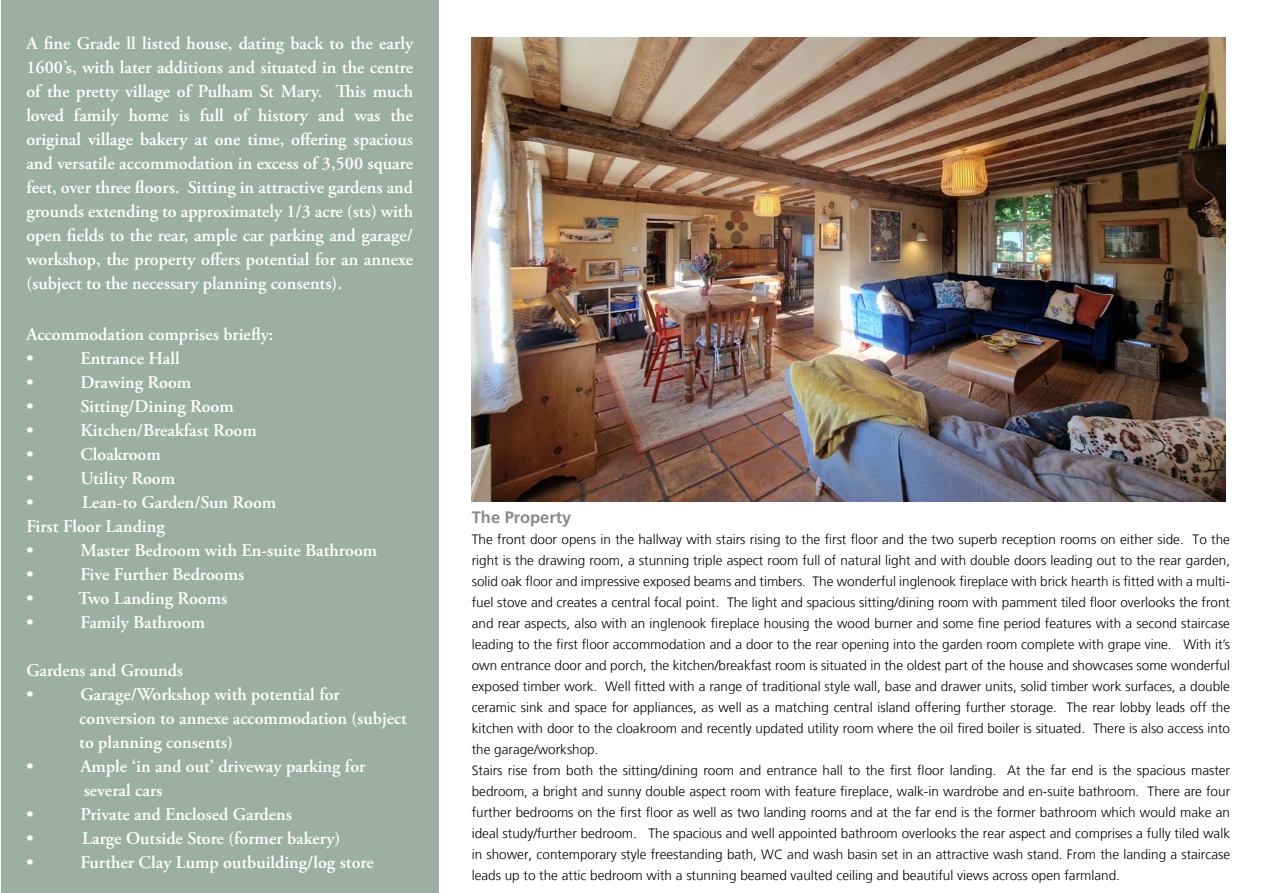
<style>
.page{position:relative;width:1263px;height:893px;background:#fff}
.page>*{position:absolute;margin:0;border:0;box-sizing:border-box;transform-origin:0 0}
.t1{font:600 18px/24px "Adobe Garamond Pro";color:#fff;text-align:justify}
.t2{font:700 16.5px "Frutiger LT Std";color:#8a8a8a}
.t3{font:300 13.5px/21px "Frutiger LT";color:#000;text-align:justify}
</style>
<div class="page">
<img style="left:471px;top:38px;width:754px;height:463px">
<div style="left:2px;top:0;width:437px;height:893px;background:#9cafa3"></div>
<p class="t1" style="left:26px;top:32px;width:388px">A fine Grade ll listed house, dating back to the early 1600’s, with later additions and situated in the centre of the pretty village of Pulham St Mary. This much loved family home is full of history and was the original village bakery at one time, offering spacious and versatile accommodation in excess of 3,500 square feet, over three floors. Sitting in attractive gardens and grounds extending to approximately 1/3 acre (sts) with open fields to the rear, ample car parking and garage/ workshop, the property offers potential for an annexe (subject to the necessary planning consents).</p>
<p class="t1" style="left:26px;top:323px;width:248px">Accommodation comprises briefly:</p>
<p class="t1" style="left:26px;top:347px;width:9px">•</p>
<p class="t1" style="left:80px;top:347px;width:101px">Entrance Hall</p>
<p class="t1" style="left:26px;top:371px;width:9px">•</p>
<p class="t1" style="left:80px;top:371px;width:112px">Drawing Room</p>
<p class="t1" style="left:26px;top:395px;width:9px">•</p>
<p class="t1" style="left:80px;top:395px;width:155px">Sitting/Dining Room</p>
<p class="t1" style="left:26px;top:419px;width:9px">•</p>
<p class="t1" style="left:80px;top:419px;width:178px">Kitchen/Breakfast Room</p>
<p class="t1" style="left:26px;top:443px;width:9px">•</p>
<p class="t1" style="left:80px;top:443px;width:82px">Cloakroom</p>
<p class="t1" style="left:26px;top:467px;width:9px">•</p>
<p class="t1" style="left:80px;top:467px;width:96px">Utility Room</p>
<p class="t1" style="left:26px;top:491px;width:9px">•</p>
<p class="t1" style="left:82px;top:491px;width:196px">Lean-to Garden/Sun Room</p>
<p class="t1" style="left:26px;top:515px;width:140px">First Floor Landing</p>
<p class="t1" style="left:26px;top:539px;width:9px">•</p>
<p class="t1" style="left:80px;top:539px;width:298px">Master Bedroom with En-suite Bathroom</p>
<p class="t1" style="left:26px;top:563px;width:9px">•</p>
<p class="t1" style="left:80px;top:563px;width:166px">Five Further Bedrooms</p>
<p class="t1" style="left:26px;top:587px;width:9px">•</p>
<p class="t1" style="left:78px;top:587px;width:151px">Two Landing Rooms</p>
<p class="t1" style="left:26px;top:611px;width:9px">•</p>
<p class="t1" style="left:80px;top:611px;width:126px">Family Bathroom</p>
<p class="t1" style="left:26px;top:659px;width:158px">Gardens and Grounds</p>
<p class="t1" style="left:26px;top:683px;width:9px">•</p>
<p class="t1" style="left:80px;top:683px;width:261px">Garage/Workshop with potential for</p>
<p class="t1" style="left:79px;top:707px;width:329px">conversion to annexe accommodation (subject</p>
<p class="t1" style="left:79px;top:731px;width:155px">to planning consents)</p>
<p class="t1" style="left:26px;top:755px;width:9px">•</p>
<p class="t1" style="left:80px;top:755px;width:287px">Ample ‘in and out’ driveway parking for</p>
<p class="t1" style="left:84px;top:779px;width:80px">several cars</p>
<p class="t1" style="left:26px;top:803px;width:9px">•</p>
<p class="t1" style="left:80px;top:803px;width:213px">Private and Enclosed Gardens</p>
<p class="t1" style="left:26px;top:827px;width:9px">•</p>
<p class="t1" style="left:82px;top:827px;width:260px">Large Outside Store (former bakery)</p>
<p class="t1" style="left:26px;top:851px;width:9px">•</p>
<p class="t1" style="left:80px;top:851px;width:295px">Further Clay Lump outbuilding/log store</p>
<p class="t2" style="left:472px;top:507px;width:101px">The Property</p>
<p class="t3" style="left:472px;top:529px;width:760px">The front door opens in the hallway with stairs rising to the first floor and the two superb reception rooms on either side. To the right is the drawing room, a stunning triple aspect room full of natural light and with double doors leading out to the rear garden, solid oak floor and impressive exposed beams and timbers. The wonderful inglenook fireplace with brick hearth is fitted with a multi&shy;fuel stove and creates a central focal point. The light and spacious sitting/dining room with pamment tiled floor overlooks the front and rear aspects, also with an inglenook fireplace housing the wood burner and some fine period features with a second staircase leading to the first floor accommodation and a door to the rear opening into the garden room complete with grape vine. With it’s own entrance door and porch, the kitchen/breakfast room is situated in the oldest part of the house and showcases some wonderful exposed timber work. Well fitted with a range of traditional style wall, base and drawer units, solid timber work surfaces, a double ceramic sink and space for appliances, as well as a matching central island offering further storage. The rear lobby leads off the kitchen with door to the cloakroom and recently updated utility room where the oil fired boiler is situated. There is also access into the garage/workshop.</p>
<p class="t3" style="left:472px;top:760px;width:760px">Stairs rise from both the sitting/dining room and entrance hall to the first floor landing. At the far end is the spacious master bedroom, a bright and sunny double aspect room with feature fireplace, walk-in wardrobe and en-suite bathroom. There are four further bedrooms on the first floor as well as two landing rooms and at the far end is the former bathroom which would make an ideal study/further bedroom. The spacious and well appointed bathroom overlooks the rear aspect and comprises a fully tiled walk in shower, contemporary style freestanding bath, WC and wash basin set in an attractive wash stand. From the landing a staircase leads up to the attic bedroom with a stunning beamed vaulted ceiling and beautiful views across open farmland.</p>
</div>
